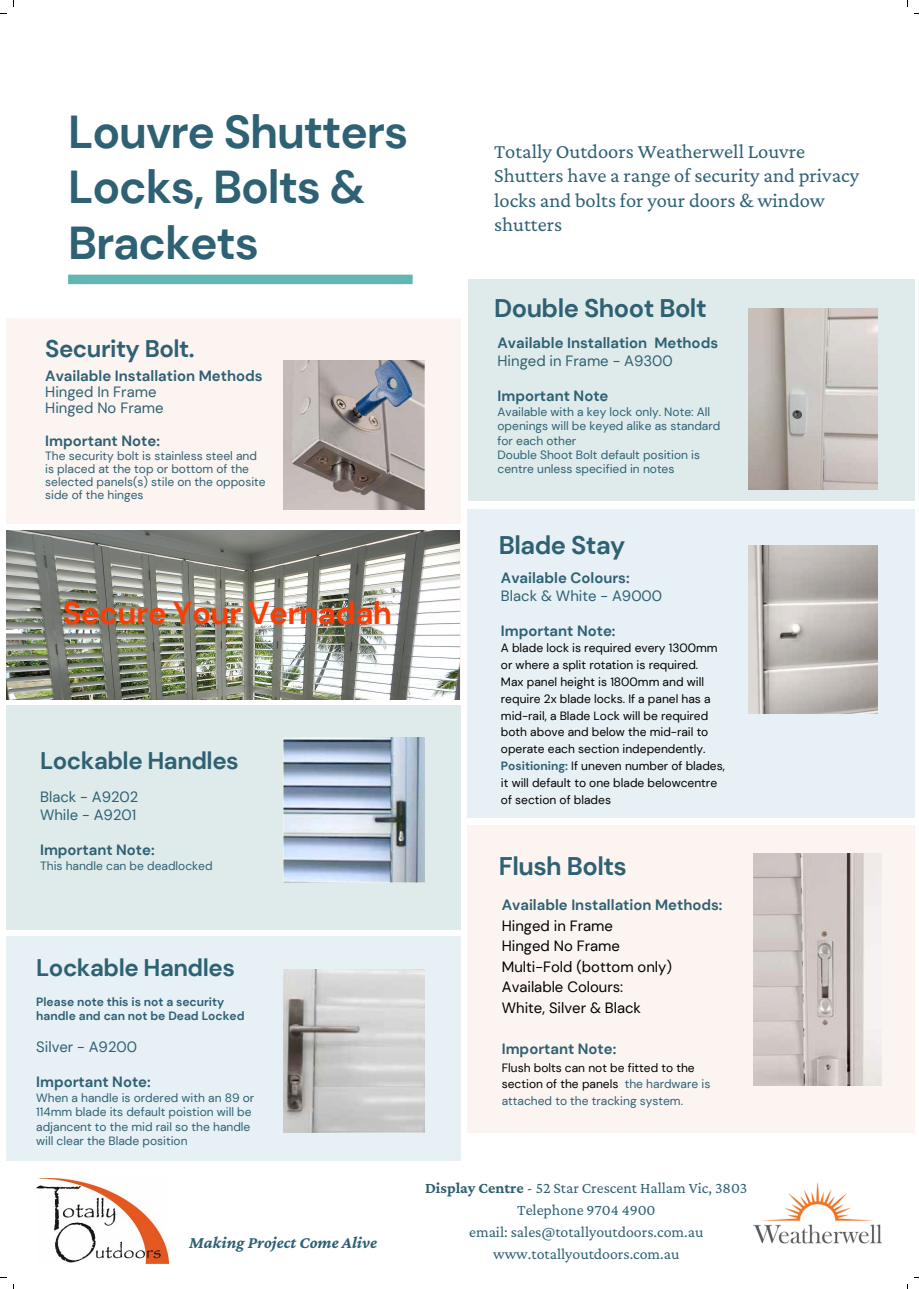
<style>
.page{position:relative;width:919px;height:1289px;background:#fff}
.page>*{position:absolute;margin:0;border:0;box-sizing:border-box;transform-origin:0 0}
.t1{font:700 46.05px/55.3px "DM Sans";letter-spacing:-.025em;color:#2e6173}
.t2{font:700 31.5px "DM Sans";letter-spacing:-.02em;color:#f83e04}
.t3{font:700 25.5px "DM Sans";letter-spacing:-.02em;color:#2e6173}
.t4{font:700 24px "DM Sans";letter-spacing:-.02em;color:#2e6173}
.t5{font:20.48px/24.4px "Crimson Pro";color:#2e6173}
.t6{font:italic 700 16.95px "Crimson Pro";color:#2e6173}
.t7{font:15.75px/22px "Crimson Pro";color:#2e6173;text-align:center}
.t8{font:700 14.85px "DM Sans";color:#2e6173}
.t9{font:14.85px/17.6px "DM Sans";color:#2e6173}
.t10{font:14.85px/20.5px "DM Sans";color:#000}
.t11{font:12px/14.4px "DM Sans";color:#2e6173}
.t12{font:12px/16.8px "DM Sans";color:#000}
.t13{font:700 12px/14.4px "DM Sans";color:#2e6173}
.s1{font-weight:700;color:#2e6173}
.s2{color:#2e6173}
.s3{font-weight:700}
</style>
<div class="page">
<div style="left:468px;top:279px;width:445px;height:221px;background:#dfebea"></div>
<div style="left:467px;top:509px;width:446px;height:308px;background:#e7f0f4"></div>
<div style="left:6px;top:704px;width:454px;height:225px;background:#dfebea"></div>
<div style="left:467px;top:825px;width:446px;height:307px;background:#fcf4f1"></div>
<div style="left:6px;top:936px;width:454px;height:224px;background:#e7f0f4"></div>
<div style="left:6px;top:318px;width:454px;height:205px;background:#fcf4f1"></div>
<img style="left:283px;top:360px;width:142px;height:149px">
<svg style="left:68px;top:274px;width:344px;height:10px;background:#6abab7"></svg>
<img style="left:283px;top:737px;width:142px;height:145px">
<img style="left:283px;top:969px;width:142px;height:163px">
<img style="left:748px;top:308px;width:129px;height:181px">
<img style="left:753px;top:853px;width:128px;height:232px">
<img style="left:748px;top:545px;width:129px;height:168px">
<img style="left:6px;top:530px;width:454px;height:169px">
<img style="left:753px;top:1182px;width:128px;height:62px">
<img style="left:36px;top:1178px;width:132px;height:85px">
<h1 class="t1" style="left:68px;top:105px;width:341px">Louvre Shutters<br>Locks, Bolts &amp;<br>Brackets</h1>
<h3 class="t4" style="left:45px;top:333px;width:151px">Security Bolt.</h3>
<p class="t8" style="left:45px;top:366px;width:219px">Available Installation Methods</p>
<p class="t9" style="left:45px;top:384px;width:120px;line-height:16.3px">Hinged In Frame<br>Hinged No Frame</p>
<p class="t8" style="left:45px;top:431px;width:116px">Important Note:</p>
<p class="t11" style="left:45px;top:449px;width:222px;line-height:13.1px">The security bolt is stainless steel and is placed at the top or bottom of the selected panels(s) stile on the opposite side of the hinges</p>
<h2 class="t2" style="left:63px;top:592px;width:331px">Secure Your Vernadah</h2>
<h3 class="t4" style="left:40px;top:745px;width:200px">Lockable Handles</h3>
<p class="t9" style="left:40px;top:788px;width:100px">Black - A9202<br>While - A9201</p>
<p class="t8" style="left:40px;top:840px;width:116px">Important Note:</p>
<p class="t11" style="left:40px;top:858px;width:174px">This handle can be deadlocked</p>
<h3 class="t4" style="left:36px;top:951px;width:200px">Lockable Handles</h3>
<p class="t13" style="left:36px;top:994px;width:210px">Please note this is not a security handle and can not be Dead Locked</p>
<p class="t9" style="left:36px;top:1037px;width:102px">Silver - A9200</p>
<p class="t8" style="left:36px;top:1072px;width:116px">Important Note:</p>
<p class="t11" style="left:36px;top:1090px;width:219px">When a handle is ordered with an 89 or 114mm blade its default poistion will be adjancent to the mid rail so the handle will clear the Blade position</p>
<h3 class="t6" style="left:189px;top:1232px;width:189px">Making Project Come Alive</h3>
<h3 class="t5" style="left:494px;top:139px;width:366px">Totally Outdoors Weatherwell Louvre<br>Shutters have a range of security and privacy locks and bolts for your doors &amp; window shutters</h3>
<h3 class="t3" style="left:494px;top:291px;width:214px">Double Shoot Bolt</h3>
<p class="t8" style="left:497px;top:333px;width:222px">Available Installation Methods</p>
<p class="t9" style="left:497px;top:352px;width:177px">Hinged in Frame - A9300</p>
<p class="t8" style="left:497px;top:386px;width:112px">Important Note</p>
<p class="t11" style="left:497px;top:404px;width:224px">Available with a key lock only. Note: All openings will be keyed alike as standard for each other<br>Double Shoot Bolt default position is centre unless specified in notes</p>
<h3 class="t3" style="left:498px;top:529px;width:128px">Blade Stay</h3>
<p class="t8" style="left:501px;top:568px;width:130px">Available Colours:</p>
<p class="t9" style="left:501px;top:587px;width:163px">Black &amp; White - A9000</p>
<p class="t8" style="left:501px;top:621px;width:116px">Important Note:</p>
<p class="t12" style="left:501px;top:639px;width:225px">A blade lock is required every 1300mm or where a split rotation is required.<br>Max panel height is 1800mm and will require 2x blade locks. If a panel has a mid-rail, a Blade Lock will be required both above and below the mid-rail to operate each section independently.<br><span class="s1">Positioning:</span> If uneven number of blades, it will default to one blade belowcentre of section of blades</p>
<h3 class="t3" style="left:498px;top:850px;width:130px">Flush Bolts</h3>
<p class="t8" style="left:501px;top:895px;width:222px">Available Installation Methods:</p>
<p class="t10" style="left:501px;top:915px;width:172px">Hinged in Frame<br>Hinged No Frame<br>Multi-Fold (bottom only)<br>Available Colours:<br>White, Silver &amp; Black</p>
<p class="t8" style="left:501px;top:1038px;width:116px">Important Note:</p>
<p class="t12" style="left:501px;top:1059px;width:210px">Flush bolts can not be fitted to the section of the panels <span class="s2">the hardware is attached to the tracking system.</span></p>
<h3 class="t7" style="left:425px;top:1176px;width:324px"><span class="s3">Display Centre</span> - 52 Star Crescent Hallam Vic, 3803<br>Telephone 9704 4900<br>email: sales@totallyoutdoors.com.au www.totallyoutdoors.com.au</h3>
</div>
